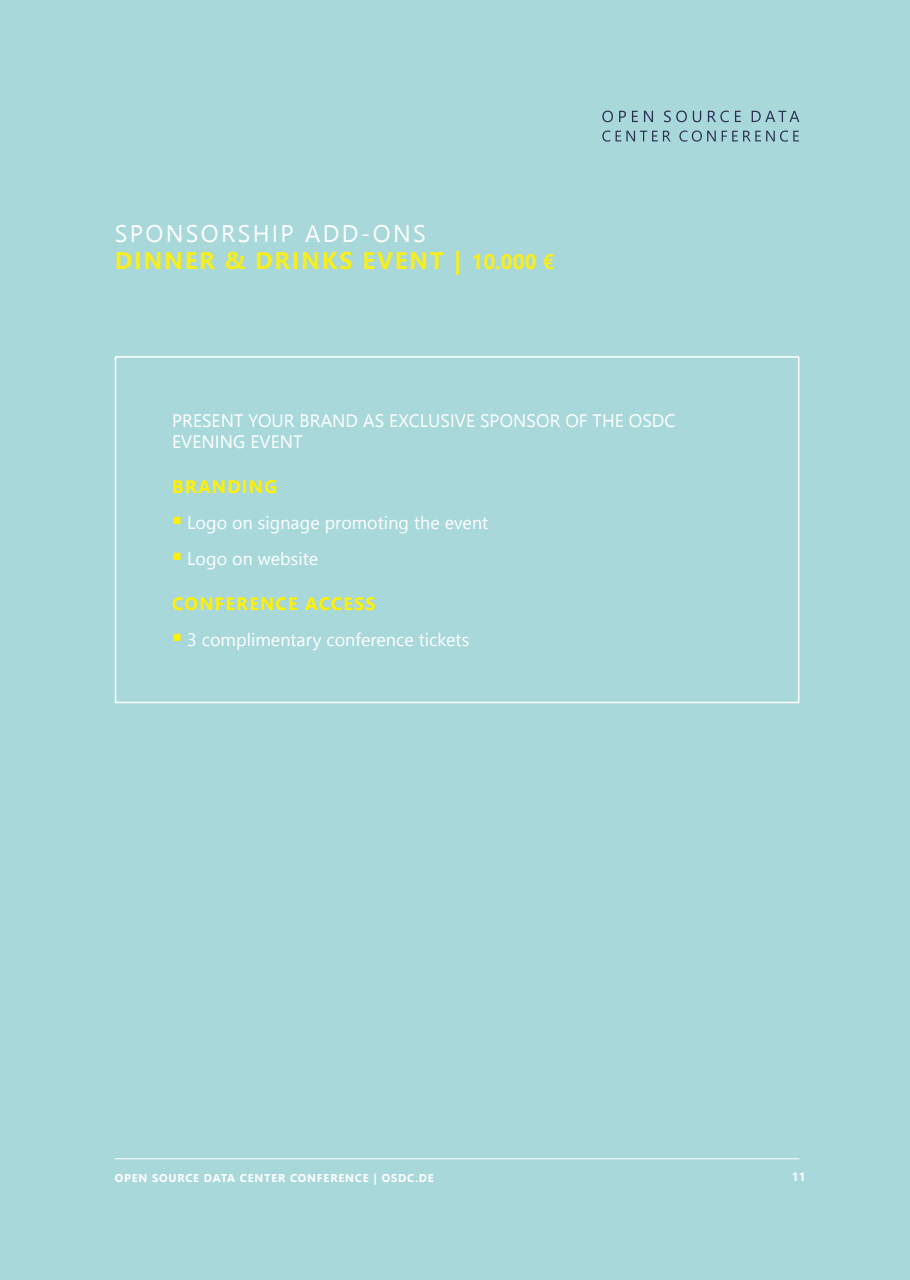
<style>
.page{position:relative;width:910px;height:1280px;background:#a8d8da}
.page>*{position:absolute;margin:0;border:0;box-sizing:border-box;transform-origin:0 0}
.t1{font:700 24px/27px "Nirmala UI";letter-spacing:.07em;color:#f7ee21}
.t2{font:18px/21px "Nirmala UI";letter-spacing:.005em;color:#fff}
.t3{font:700 18px "Nirmala UI";letter-spacing:.07em;color:#fff101}
.t4{font:700 12px "Nirmala UI";color:#fff}
.t5{font:700 11.25px "Nirmala UI";letter-spacing:.07em;color:#fff}
.s1{font-weight:400;color:#fff}
.s2{font-size:21px}
.s3{color:#fff101}
</style>
<div class="page">
<hr style="left:115px;top:1158px;width:684px;height:1px;background:#fff">
<svg style="left:602px;top:131px;width:197px;height:11px"></svg>
<svg style="left:602px;top:111px;width:197px;height:11px"></svg>
<div style="left:115px;top:356px;width:684px;height:347px;border:2px solid #fff"></div>
<h1 class="t1" style="left:115px;top:218px;width:441px"><span class="s1">SPONSORSHIP ADD-ONS<br></span>DINNER &amp; DRINKS EVENT | <span class="s2">10.000 €</span></h1>
<p class="t2" style="left:172px;top:409px;width:505px">PRESENT YOUR BRAND AS EXCLUSIVE SPONSOR OF THE OSDC<br>EVENING EVENT</p>
<p class="t3" style="left:172px;top:471px;width:106px">BRANDING</p>
<p class="t2" style="left:172px;top:511px;width:318px"><span class="s3">○</span> Logo on signage promoting the event</p>
<p class="t2" style="left:172px;top:547px;width:147px"><span class="s3">○</span> Logo on website</p>
<p class="t3" style="left:172px;top:588px;width:205px">CONFERENCE ACCESS</p>
<p class="t2" style="left:172px;top:628px;width:299px"><span class="s3">○</span> 3 complimentary conference tickets</p>
<p class="t5" style="left:115px;top:1168px;width:321px">OPEN SOURCE DATA CENTER CONFERENCE | OSDC.DE</p>
<p class="t4" style="left:792px;top:1167px;width:15px">11</p>
</div>
